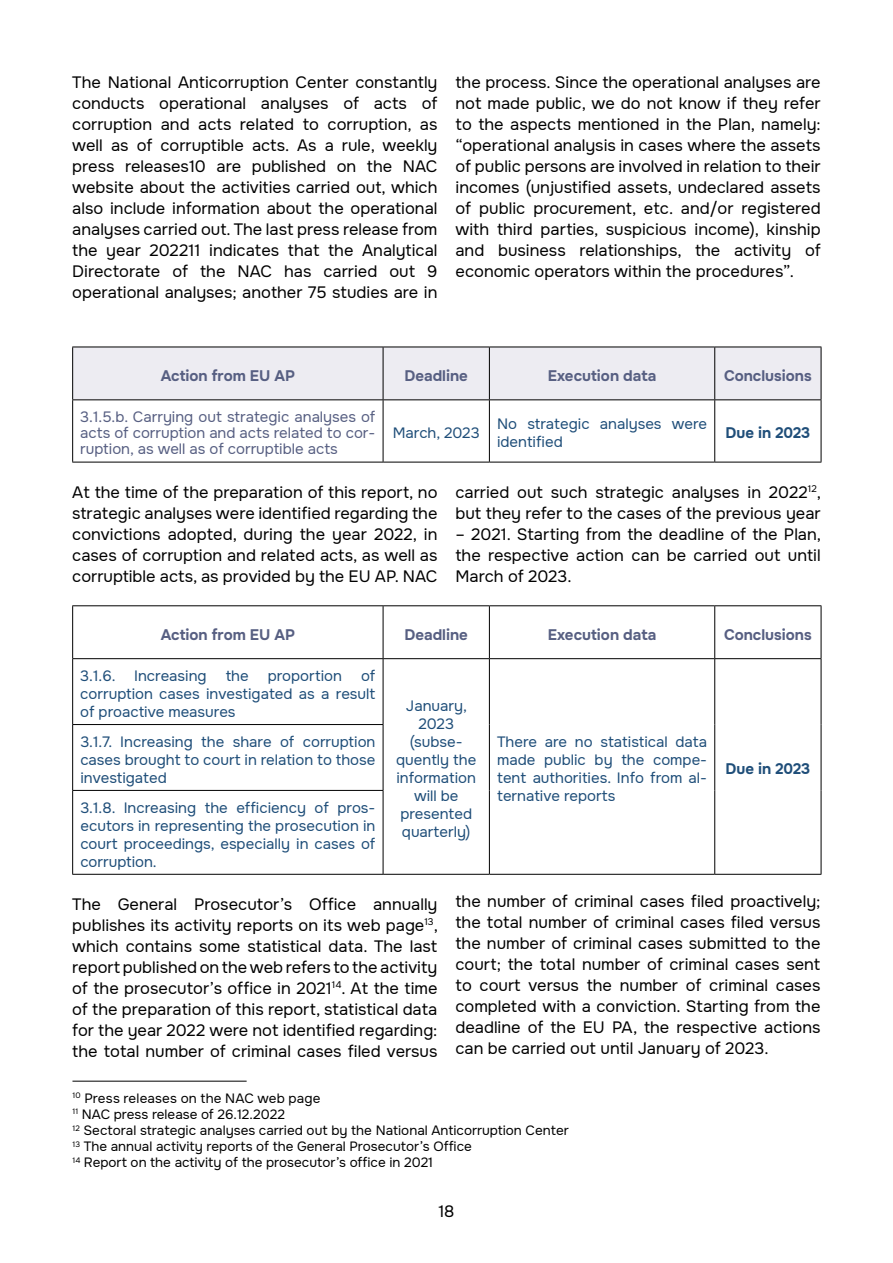
<style>
.page{position:relative;width:893px;height:1263px;background:#fff}
.page>*{position:absolute;margin:0;border:0;box-sizing:border-box;transform-origin:0 0}
.t1{font:16.5px/21px "Onest";color:#000;text-align:justify}
.t2{font:15px/18px "Onest";color:#1f4e79;text-align:justify}
.t3{font:15px/16.2px "Onest";color:#575f82;text-align:justify}
.t4{font:700 15px "Onest";color:#575f82}
.t5{font:700 15px "Onest";color:#1f4e79}
.t6{font:13.5px/16.2px "Onest";color:#000}
</style>
<div class="page">
<div style="left:73px;top:348px;width:748px;height:51px;background:#edecf2"></div>
<hr style="left:72px;top:347px;width:311px;height:1px;background:#000">
<hr style="left:72px;top:347px;width:1px;height:52px;background:#000">
<hr style="left:383px;top:347px;width:106px;height:1px;background:#000">
<hr style="left:383px;top:347px;width:1px;height:52px;background:#000">
<hr style="left:489px;top:347px;width:226px;height:1px;background:#000">
<hr style="left:489px;top:347px;width:1px;height:52px;background:#000">
<hr style="left:715px;top:347px;width:106px;height:1px;background:#000">
<hr style="left:714px;top:347px;width:1px;height:52px;background:#000">
<hr style="left:821px;top:347px;width:1px;height:52px;background:#000">
<hr style="left:72px;top:399px;width:311px;height:1px;background:#000">
<hr style="left:72px;top:400px;width:1px;height:62px;background:#000">
<hr style="left:383px;top:399px;width:106px;height:1px;background:#000">
<hr style="left:383px;top:400px;width:1px;height:62px;background:#000">
<hr style="left:489px;top:399px;width:226px;height:1px;background:#000">
<hr style="left:489px;top:400px;width:1px;height:62px;background:#000">
<hr style="left:715px;top:399px;width:106px;height:1px;background:#000">
<hr style="left:714px;top:400px;width:1px;height:62px;background:#000">
<hr style="left:821px;top:400px;width:1px;height:62px;background:#000">
<hr style="left:72px;top:462px;width:311px;height:1px;background:#000">
<hr style="left:383px;top:462px;width:106px;height:1px;background:#000">
<hr style="left:489px;top:462px;width:226px;height:1px;background:#000">
<hr style="left:715px;top:462px;width:106px;height:1px;background:#000">
<hr style="left:72px;top:1081px;width:175px;height:1px;background:#000">
<hr style="left:72px;top:605px;width:311px;height:1px;background:#000">
<hr style="left:72px;top:606px;width:1px;height:52px;background:#000">
<hr style="left:383px;top:605px;width:106px;height:1px;background:#000">
<hr style="left:383px;top:606px;width:1px;height:52px;background:#000">
<hr style="left:489px;top:605px;width:226px;height:1px;background:#000">
<hr style="left:489px;top:606px;width:1px;height:52px;background:#000">
<hr style="left:715px;top:605px;width:106px;height:1px;background:#000">
<hr style="left:714px;top:606px;width:1px;height:52px;background:#000">
<hr style="left:821px;top:606px;width:1px;height:52px;background:#000">
<hr style="left:72px;top:658px;width:311px;height:1px;background:#000">
<hr style="left:72px;top:659px;width:1px;height:65px;background:#000">
<hr style="left:383px;top:658px;width:106px;height:1px;background:#000">
<hr style="left:383px;top:659px;width:1px;height:65px;background:#000">
<hr style="left:489px;top:658px;width:226px;height:1px;background:#000">
<hr style="left:489px;top:659px;width:1px;height:65px;background:#000">
<hr style="left:715px;top:658px;width:106px;height:1px;background:#000">
<hr style="left:714px;top:659px;width:1px;height:65px;background:#000">
<hr style="left:821px;top:659px;width:1px;height:65px;background:#000">
<hr style="left:72px;top:724px;width:311px;height:1px;background:#000">
<hr style="left:72px;top:725px;width:1px;height:65px;background:#000">
<hr style="left:383px;top:725px;width:1px;height:65px;background:#000">
<hr style="left:489px;top:724px;width:1px;height:66px;background:#000">
<hr style="left:714px;top:724px;width:1px;height:66px;background:#000">
<hr style="left:821px;top:724px;width:1px;height:66px;background:#000">
<hr style="left:72px;top:790px;width:311px;height:1px;background:#000">
<hr style="left:72px;top:791px;width:1px;height:83px;background:#000">
<hr style="left:383px;top:791px;width:1px;height:83px;background:#000">
<hr style="left:489px;top:790px;width:1px;height:84px;background:#000">
<hr style="left:714px;top:790px;width:1px;height:84px;background:#000">
<hr style="left:821px;top:790px;width:1px;height:84px;background:#000">
<hr style="left:72px;top:874px;width:311px;height:1px;background:#000">
<hr style="left:383px;top:874px;width:106px;height:1px;background:#000">
<hr style="left:489px;top:874px;width:226px;height:1px;background:#000">
<hr style="left:715px;top:874px;width:106px;height:1px;background:#000">
<p class="t1" style="left:72px;top:72px;width:367px">The National Anticorruption Center constantly conducts operational analyses of acts of corruption and acts related to corruption, as well as of corruptible acts. As a rule, weekly press releases10 are published on the NAC website about the activities carried out, which also include information about the operational analyses carried out. The last press release from the year 202211 indicates that the Analytical Directorate of the NAC has carried out 9 operational analyses; another 75 studies are in</p>
<p class="t1" style="left:455px;top:72px;width:367px">the process. Since the operational analyses are not made public, we do not know if they refer to the aspects mentioned in the Plan, namely: “operational analysis in cases where the assets of public persons are involved in relation to their incomes (unjustified assets, undeclared assets of public procurement, etc. and/or registered with third parties, suspicious income), kinship and business relationships, the activity of economic operators within the procedures”.</p>
<p class="t4" style="left:161px;top:366px;width:136px">Action from EU AP</p>
<p class="t4" style="left:405px;top:366px;width:65px">Deadline</p>
<p class="t4" style="left:548px;top:366px;width:110px">Execution data</p>
<p class="t4" style="left:724px;top:366px;width:89px">Conclusions</p>
<p class="t3" style="left:80px;top:409px;width:297px">3.1.5.b. Carrying out strategic analyses of acts of corruption and acts related to cor&shy;ruption, as well as of corruptible acts</p>
<p class="t2" style="left:393px;top:424px;width:88px">March, 2023</p>
<p class="t2" style="left:497px;top:415px;width:212px">No strategic analyses were identified</p>
<p class="t5" style="left:726px;top:424px;width:86px">Due in 2023</p>
<p class="t1" style="left:72px;top:482px;width:367px">At the time of the preparation of this report, no strategic analyses were identified regarding the convictions adopted, during the year 2022, in cases of corruption and related acts, as well as corruptible acts, as provided by the EU AP. NAC</p>
<p class="t1" style="left:455px;top:482px;width:367px">carried out such strategic analyses in 2022<sup>12</sup>, but they refer to the cases of the previous year</p>
<p class="t1" style="left:455px;top:524px;width:367px">– 2021. Starting from the deadline of the Plan, the respective action can be carried out until March of 2023.</p>
<p class="t4" style="left:161px;top:625px;width:136px">Action from EU AP</p>
<p class="t4" style="left:405px;top:625px;width:65px">Deadline</p>
<p class="t4" style="left:548px;top:625px;width:110px">Execution data</p>
<p class="t4" style="left:724px;top:625px;width:89px">Conclusions</p>
<p class="t2" style="left:80px;top:667px;width:128px">3.1.6. Increasing</p>
<p class="t2" style="left:226px;top:667px;width:25px">the</p>
<p class="t2" style="left:268px;top:667px;width:76px">proportion</p>
<p class="t2" style="left:80px;top:667px;width:297px;text-indent:281px">of corruption cases investigated as a result of proactive measures</p>
<p class="t2" style="left:396px;top:697px;width:82px;text-align:center">January,<br>2023 (subse&shy;quently the information will be presented quarterly)</p>
<p class="t2" style="left:80px;top:733px;width:297px">3.1.7. Increasing the share of corruption cases brought to court in relation to those investigated</p>
<p class="t2" style="left:80px;top:799px;width:297px">3.1.8. Increasing the efficiency of pros&shy;ecutors in representing the prosecution in court proceedings, especially in cases of corruption.</p>
<p class="t1" style="left:72px;top:894px;width:367px">The General Prosecutor’s Office annually publishes its activity reports on its web page<sup>13</sup>, which contains some statistical data. The last report published on the web refers to the activity of the prosecutor’s office in 2021<sup>14</sup>. At the time of the preparation of this report, statistical data for the year 2022 were not identified regarding: the total number of criminal cases filed versus</p>
<p class="t1" style="left:455px;top:891px;width:366px">the number of criminal cases filed proactively; the total number of criminal cases filed versus the number of criminal cases submitted to the court; the total number of criminal cases sent to court versus the number of criminal cases completed with a conviction. Starting from the deadline of the EU PA, the respective actions can be carried out until January of 2023.</p>
<p class="t2" style="left:497px;top:733px;width:212px">There are no statistical data made public by the compe&shy;tent authorities. Info from al&shy;ternative reports</p>
<p class="t5" style="left:726px;top:759px;width:86px">Due in 2023</p>
<p class="t6" style="left:72px;top:1090px;width:498px"><sup>10</sup> Press releases on the NAC web page<br><sup>11</sup> NAC press release of 26.12.2022<br><sup>12</sup> Sectoral strategic analyses carried out by the National Anticorruption Center <sup>13</sup> The annual activity reports of the General Prosecutor’s Office<br><sup>14</sup> Report on the activity of the prosecutor’s office in 2021</p>
<p class="t1" style="left:438px;top:1201px;width:18px">18</p>
</div>
